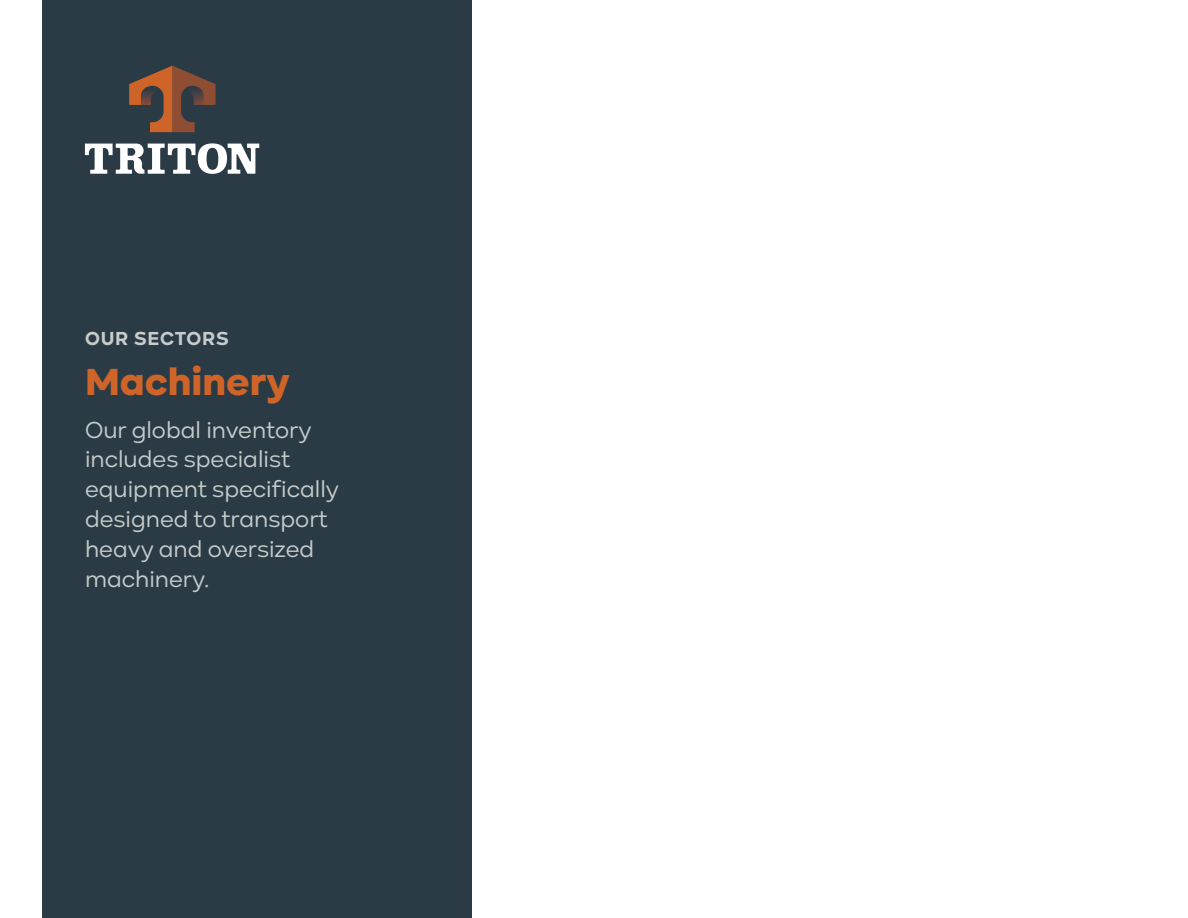
<style>
.page{position:relative;width:1188px;height:918px;background:#fff}
.page>*{position:absolute;margin:0;border:0;box-sizing:border-box;transform-origin:0 0}
.t1{font:900 39px "Kinetika";color:#cf6428}
.t2{font:24px/30px "Kinetika";color:#c6cccb}
.t3{font:700 19.5px "Kinetika";letter-spacing:.04em;color:#c6cccb}
</style>
<div class="page">
<div style="left:43px;top:0;width:429px;height:918px;background:#2b3b46"></div>
<svg style="left:85px;top:143px;width:174px;height:31px"></svg>
<svg style="left:129px;top:66px;width:87px;height:66px"></svg>
<p class="t3" style="left:85px;top:327px;width:145px">OUR SECTORS</p>
<h1 class="t1" style="left:85px;top:358px;width:206px">Machinery</h1>
<p class="t2" style="left:85px;top:414px;width:256px">Our global inventory includes specialist equipment specifically designed to transport heavy and oversized machinery.</p>
</div>
